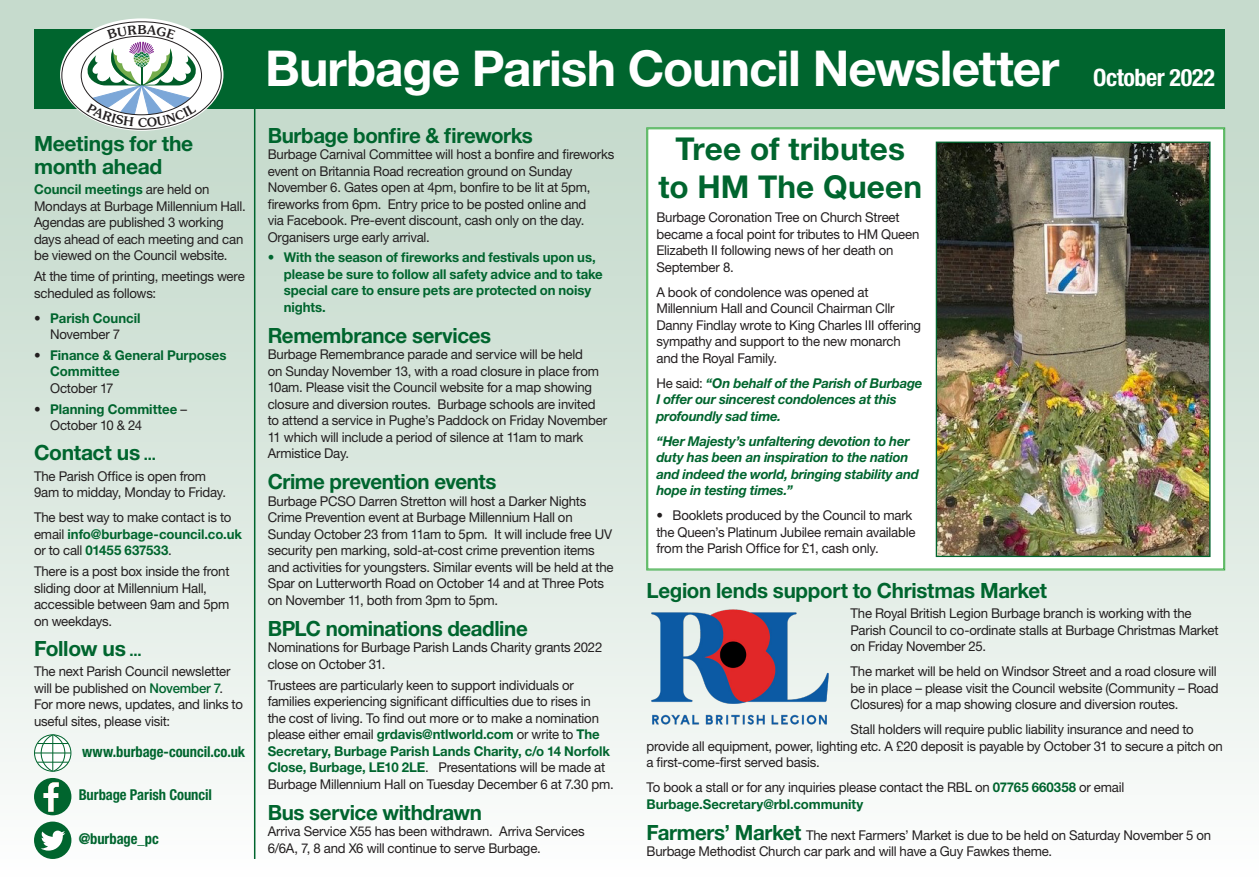
<style>
.page{position:relative;width:1259px;height:893px;background:#fff}
.page>*{position:absolute;margin:0;border:0;box-sizing:border-box;transform-origin:0 0}
.t1{font:700 49.5px "Helvetica Neue LT Std";letter-spacing:-.02em;color:#fff}
.t2{font:700 31.5px/37.5px "Helvetica Neue LT Std";letter-spacing:.005em;color:#00652e;text-align:center}
.t3{font:700 21px/22.5px "Helvetica Neue LT Std";letter-spacing:-.015em;color:#00652e}
.t4{font:700 condensed 15px "Helvetica Neue LT Std";letter-spacing:-.005em;color:#00652e}
.t5{font:13.5px/16.5px "Helvetica Neue LT Std";letter-spacing:-.015em;color:#231f20}
.t6{font:700 13.5px/16.5px "Helvetica Neue LT Std";letter-spacing:-.005em;color:#00652e}
.t7{font:italic 700 13.5px/16.5px "Helvetica Neue LT Std";letter-spacing:-.015em;color:#00652e}
.s1{font-weight:700;color:#00652e}
.s2{font-weight:400;color:#231f20}
.s3{font-size:15px}
.s4{font-weight:500;color:#00652e}
.s5{font-stretch:condensed;font-size:24px}
.s6{font-weight:400;font-style:normal;color:#231f20}
.s7{font-weight:700;font-size:21px;color:#00652e}
</style>
<div class="page">
<div style="left:0;top:0;width:1259px;height:893px;background:linear-gradient(to bottom,#bdd5c5,#fafcfb)"></div>
<svg style="left:646px;top:127px;width:579px;height:443px"></svg>
<div style="left:34px;top:30px;width:1191px;height:79px;background:#00652e"></div>
<img style="left:937px;top:144px;width:271px;height:411px">
<div style="left:935px;top:142px;width:275px;height:415px;border:1px solid #00652e"></div>
<div style="left:34px;top:778px;width:37px;height:37px;background:#00652e;border-radius:50%"></div>
<svg style="left:44px;top:782px;width:15px;height:30px"></svg>
<div style="left:34px;top:822px;width:37px;height:37px;background:#00652e;border-radius:50%"></div>
<svg style="left:41px;top:831px;width:24px;height:20px"></svg>
<svg style="left:35px;top:735px;width:36px;height:36px"></svg>
<div style="left:34px;top:734px;width:37px;height:38px;border:1px solid #00652e;border-radius:50%"></div>
<svg style="left:40px;top:733px;width:26px;height:39px"></svg>
<hr style="left:35px;top:752px;width:36px;height:1px;background:#00652e">
<hr style="left:37px;top:743px;width:31px;height:1px;background:#00652e">
<hr style="left:37px;top:762px;width:31px;height:1px;background:#00652e">
<hr style="left:52px;top:735px;width:1px;height:36px;background:#00652e">
<hr style="left:254px;top:30px;width:1px;height:829px;background:#00652e">
<img style="left:646px;top:610px;width:191px;height:120px">
<svg style="left:61px;top:21px;width:161px;height:109px"></svg>
<p class="t3" style="left:34px;top:132px;width:161px">Meetings for the month ahead</p>
<p class="t5" style="left:34px;top:181px;width:213px"><span class="s1">Council meetings</span> are held on<br>Mondays at Burbage Millennium Hall.<br>Agendas are published 3 working days ahead of each meeting and can be viewed on the Council website.</p>
<p class="t5" style="left:34px;top:268px;width:212px">At the time of printing, meetings were scheduled as follows:</p>
<p class="t6" style="left:34px;top:309px;width:108px;text-align:center"><span class="s2">•</span> Parish Council<br><span class="s2">November 7</span></p>
<p class="t6" style="left:50px;top:346px;width:178px;text-indent:-16px"><span class="s2">•</span> Finance &amp; General Purposes<br>Committee<br><span class="s2">October 17</span></p>
<p class="t6" style="left:50px;top:400px;width:138px;text-indent:-16px"><span class="s2">•</span> Planning Committee <span class="s2">–<br>October 10 &amp; 24</span></p>
<p class="t3" style="left:34px;top:441px;width:123px">Contact us <span class="s3">...</span></p>
<p class="t5" style="left:34px;top:468px;width:193px">The Parish Office is open from<br>9am to midday, Monday to Friday.</p>
<p class="t5" style="left:34px;top:509px;width:209px">The best way to make contact is to email <span class="s1">info@burbage-council.co.uk </span>or to call <span class="s1">01455 637533</span>.</p>
<p class="t5" style="left:34px;top:563px;width:197px">There is a post box inside the front sliding door at Millennium Hall, accessible between 9am and 5pm on weekdays.</p>
<p class="t3" style="left:34px;top:636px;width:109px">Follow us <span class="s3">...</span></p>
<p class="t5" style="left:34px;top:663px;width:210px">The next Parish Council newsletter will be published on <span class="s4">November 7</span>.<br>For more news, updates, and links to useful sites, please visit:</p>
<p class="t4" style="left:82px;top:743px;width:165px">www.burbage-council.co.uk</p>
<p class="t4" style="left:79px;top:786px;width:135px">Burbage Parish Council</p>
<p class="t4" style="left:79px;top:829px;width:82px">@burbage_pc</p>
<p class="t1" style="left:265px;top:38px;width:951px">Burbage Parish Council Newsletter <span class="s5">October 2022</span></p>
<p class="t3" style="left:268px;top:123px;width:267px">Burbage bonfire &amp; fireworks</p>
<p class="t5" style="left:268px;top:146px;width:348px">Burbage Carnival Committee will host a bonfire and fireworks event on Britannia Road recreation ground on Sunday November 6. Gates open at 4pm, bonfire to be lit at 5pm, fireworks from 6pm. Entry price to be posted online and<br>via Facebook. Pre-event discount, cash only on the day.<br>Organisers urge early arrival.</p>
<p class="t6" style="left:284px;top:249px;width:320px;text-indent:-16px">• With the season of fireworks and festivals upon us, please be sure to follow all safety advice and to take special care to ensure pets are protected on noisy nights.</p>
<p class="t3" style="left:268px;top:324px;width:225px">Remembrance services</p>
<p class="t5" style="left:268px;top:346px;width:341px">Burbage Remembrance parade and service will be held<br>on Sunday November 13, with a road closure in place from 10am. Please visit the Council website for a map showing closure and diversion routes. Burbage schools are invited to attend a service in Pughe’s Paddock on Friday November 11 which will include a period of silence at 11am to mark Armistice Day.</p>
<p class="t3" style="left:268px;top:470px;width:230px">Crime prevention events</p>
<p class="t5" style="left:268px;top:493px;width:347px">Burbage PCSO Darren Stretton will host a Darker Nights Crime Prevention event at Burbage Millennium Hall on Sunday October 23 from 11am to 5pm. It will include free UV security pen marking, sold-at-cost crime prevention items and activities for youngsters. Similar events will be held at the Spar on Lutterworth Road on October 14 and at Three Pots on November 11, both from 3pm to 5pm.</p>
<p class="t3" style="left:268px;top:617px;width:262px">BPLC nominations deadline</p>
<p class="t5" style="left:268px;top:639px;width:336px">Nominations for Burbage Parish Lands Charity grants 2022 close on October 31.</p>
<p class="t5" style="left:268px;top:676px;width:347px">Trustees are particularly keen to support individuals or families experiencing significant difficulties due to rises in<br>the cost of living. To find out more or to make a nomination please either email <span class="s1">grdavis@ntlworld.com</span> or write to <span class="s1">The Secretary, Burbage Parish Lands Charity, c/o 14 Norfolk Close, Burbage, LE10 2LE</span>. Presentations will be made at Burbage Millennium Hall on Tuesday December 6 at 7.30 pm.</p>
<p class="t3" style="left:268px;top:800px;width:216px">Bus service withdrawn</p>
<p class="t5" style="left:268px;top:823px;width:318px">Arriva Service X55 has been withdrawn. Arriva Services<br>6/6A, 7, 8 and X6 will continue to serve Burbage.</p>
<p class="t2" style="left:658px;top:130px;width:265px">Tree of tributes to HM The Queen</p>
<p class="t5" style="left:656px;top:209px;width:264px">Burbage Coronation Tree on Church Street became a focal point for tributes to HM Queen Elizabeth II following news of her death on September 8.</p>
<p class="t5" style="left:656px;top:284px;width:266px">A book of condolence was opened at Millennium Hall and Council Chairman Cllr Danny Findlay wrote to King Charles III offering sympathy and support to the new monarch and the Royal Family.</p>
<p class="t7" style="left:656px;top:374px;width:267px"><span class="s6">He said:</span> “On behalf of the Parish of Burbage<br>I offer our sincerest condolences at this profoundly sad time.</p>
<p class="t7" style="left:656px;top:432px;width:264px">“Her Majesty’s unfaltering devotion to her duty has been an inspiration to the nation and indeed the world, bringing stability and hope in testing times.”</p>
<p class="t5" style="left:656px;top:507px;width:261px">• Booklets produced by the Council to mark the Queen’s Platinum Jubilee remain available from the Parish Office for £1, cash only.</p>
<p class="t3" style="left:646px;top:578px;width:402px">Legion lends support to Christmas Market</p>
<p class="t5" style="left:850px;top:605px;width:370px">The Royal British Legion Burbage branch is working with the<br>Parish Council to co-ordinate stalls at Burbage Christmas Market on Friday November 25.</p>
<p class="t5" style="left:850px;top:663px;width:369px">The market will be held on Windsor Street and a road closure will be in place – please visit the Council website (Community – Road<br>Closures) for a map showing closure and diversion routes.</p>
<p class="t5" style="left:646px;top:721px;width:578px;text-indent:204px">Stall holders will require public liability insurance and need to provide all equipment, power, lighting etc. A £20 deposit is payable by October 31 to secure a pitch on a first-come-first served basis.</p>
<p class="t5" style="left:646px;top:779px;width:479px">To book a stall or for any inquiries please contact the RBL on <span class="s1">07765 660358</span> or email<br><span class="s1">Burbage.Secretary@rbl.community</span></p>
<p class="t5" style="left:646px;top:827px;width:566px"><span class="s7">Farmers’ Market</span> The next Farmers’ Market is due to be held on Saturday November 5 on<br>Burbage Methodist Church car park and will have a Guy Fawkes theme.</p>
</div>
